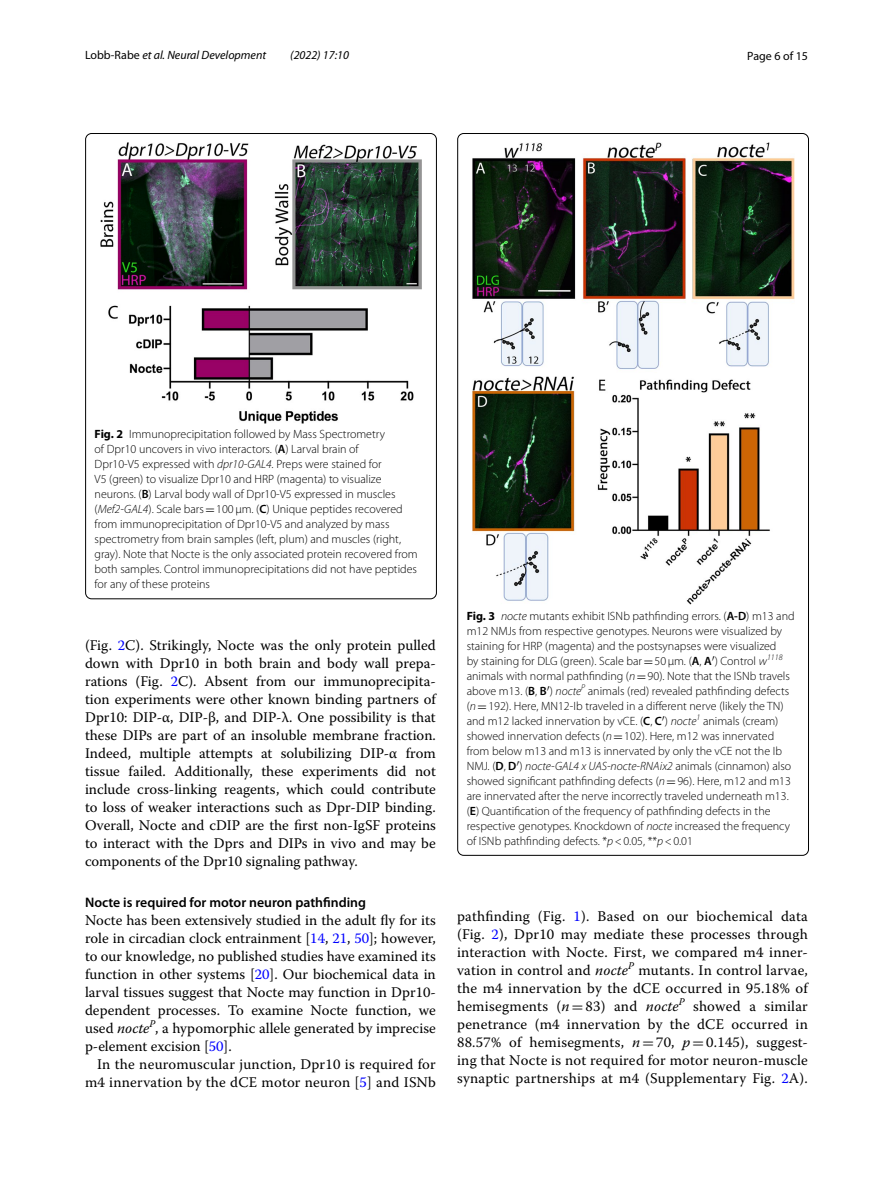
<style>
.page{position:relative;width:893px;height:1187px;background:#fff}
.page>*{position:absolute;margin:0;border:0;box-sizing:border-box;transform-origin:0 0}
.t1{font:14.7px/18px "Warnock Pro";letter-spacing:.01em;color:#000;text-align:justify}
.t2{font:600 13.8px "Myriad Pro";color:#000}
.t3{font:300 12px/15px "Myriad Pro";color:#000}
.t4{font:italic 12px "Myriad Pro";color:#000}
.t5{font:12px "Myriad Pro";color:#000}
.s1{font-style:normal}
.s2{font-weight:700}
.s3{font-weight:600}
.s4{font-style:italic}
.s5{font-family:"MTSY";font-weight:400}
.s6{color:#00f}
.s7{font-family:"MTSY"}
</style>
<div class="page">
<img style="left:100px;top:142px;width:322px;height:281px">
<img style="left:472px;top:142px;width:322px;height:462px">
<p class="t4" style="left:85px;top:48px;width:183px"><span class="s1">Lobb‑Rabe</span> et al. Neural Development</p>
<p class="t4" style="left:290px;top:48px;width:60px">(2022) 17:10</p>
<p class="t5" style="left:747px;top:48px;width:62px">Page 6 of 15</p>
<p class="t3" style="left:95px;top:427px;width:324px"><span class="s2">Fig. 2</span> Immunoprecipitation followed by Mass Spectrometry<br>of Dpr10 uncovers in vivo interactors. (<span class="s3">A</span>) Larval brain of<br>Dpr10-V5 expressed with <span class="s4">dpr10-GAL4</span>. Preps were stained for<br>V5 (green) to visualize Dpr10 and HRP (magenta) to visualize neurons. (<span class="s3">B</span>) Larval body wall of Dpr10-V5 expressed in muscles (<span class="s4">Mef2-GAL4</span>). Scale bars<span class="s5">=</span>100μm. (<span class="s3">C</span>) Unique peptides recovered from immunoprecipitation of Dpr10-V5 and analyzed by mass spectrometry from brain samples (left, plum) and muscles (right, gray). Note that Nocte is the only associated protein recovered from both samples. Control immunoprecipitations did not have peptides for any of these proteins</p>
<p class="t1" style="left:85px;top:635px;width:352px">(Fig. <span class="s6">2</span>C). Strikingly, Nocte was the only protein pulled down with Dpr10 in both brain and body wall prepa&shy;rations (Fig. <span class="s6">2</span>C). Absent from our immunoprecipita&shy;tion experiments were other known binding partners of Dpr10: DIP-α, DIP-β, and DIP-λ. One possibility is that these DIPs are part of an insoluble membrane fraction.<br>Indeed, multiple attempts at solubilizing DIP-α from tissue failed. Additionally, these experiments did not include cross-linking reagents, which could contribute to loss of weaker interactions such as Dpr-DIP binding.<br>Overall, Nocte and cDIP are the first non-IgSF proteins to interact with the Dprs and DIPs in vivo and may be components of the Dpr10 signaling pathway.</p>
<p class="t2" style="left:85px;top:893px;width:282px">Nocte is required for motor neuron pathfinding</p>
<p class="t1" style="left:85px;top:910px;width:352px">Nocte has been extensively studied in the adult fly for its role in circadian clock entrainment [<span class="s6">14</span>, <span class="s6">21</span>, <span class="s6">50</span>]; however, to our knowledge, no published studies have examined its function in other systems [<span class="s6">20</span>]. Our biochemical data in larval tissues suggest that Nocte may function in Dpr10- dependent processes. To examine Nocte function, we used <span class="s4">nocte</span><sup>P</sup>, a hypomorphic allele generated by imprecise p-element excision [<span class="s6">50</span>].</p>
<p class="t1" style="left:85px;top:1054px;width:352px;text-align:right">In the neuromuscular junction, Dpr10 is required for m4 innervation by the dCE motor neuron [<span class="s6">5</span>] and ISNb</p>
<p class="t3" style="left:467px;top:608px;width:329px"><span class="s2">Fig. 3</span> <span class="s4">nocte</span> mutants exhibit ISNb pathfinding errors. (<span class="s3">A-D</span>) m13 and m12 NMJs from respective genotypes. Neurons were visualized by staining for HRP (magenta) and the postsynapses were visualized<br>by staining for DLG (green). Scale bar<span class="s5">=</span>50μm. (<span class="s3">A</span>, <span class="s3">A</span> ) Control <span class="s4">w</span><sup>1118 </sup>animals with normal pathfinding (<span class="s4">n</span><span class="s5">=</span>90). Note that the ISNb travels above m13. (<span class="s3">B</span>, <span class="s3">B</span> ) <span class="s4">nocte</span><sup>P</sup> animals (red) revealed pathfinding defects (<span class="s4">n</span><span class="s5">=</span>192). Here, MN12-Ib traveled in a different nerve (likely the TN) and m12 lacked innervation by vCE. (<span class="s3">C</span>, <span class="s3">C</span> ) <span class="s4">nocte</span><sup>1</sup> animals (cream) showed innervation defects (<span class="s4">n</span><span class="s5">=</span>102). Here, m12 was innervated from below m13 and m13 is innervated by only the vCE not the Ib NMJ. (<span class="s3">D</span>, <span class="s3">D</span> ) <span class="s4">nocte-GAL4 x UAS-nocte-RNAix2</span> animals (cinnamon) also showed significant pathfinding defects (<span class="s4">n</span><span class="s5">=</span>96). Here, m12 and m13 are innervated after the nerve incorrectly traveled underneath m13. (<span class="s3">E</span>) Quantification of the frequency of pathfinding defects in the respective genotypes. Knockdown of <span class="s4">nocte</span> increased the frequency of ISNb pathfinding defects. *<span class="s4">p</span>&lt;0.05, **<span class="s4">p</span>&lt;0.01</p>
<p class="t1" style="left:457px;top:906px;width:352px">pathfinding (Fig. <span class="s6">1</span>). Based on our biochemical data (Fig. <span class="s6">2</span>), Dpr10 may mediate these processes through interaction with Nocte. First, we compared m4 inner&shy;vation in control and <span class="s4">nocte</span><sup>P</sup> mutants. In control larvae, the m4 innervation by the dCE occurred in 95.18% of hemisegments (<span class="s4">n</span><span class="s7">=</span>83) and <span class="s4">nocte</span><sup>P</sup> showed a similar penetrance (m4 innervation by the dCE occurred in 88.57% of hemisegments, <span class="s4">n</span><span class="s7">=</span>70, <span class="s4">p</span><span class="s7">=</span>0.145), suggest&shy;ing that Nocte is not required for motor neuron-muscle synaptic partnerships at m4 (Supplementary Fig. <span class="s6">2</span>A).</p>
</div>
